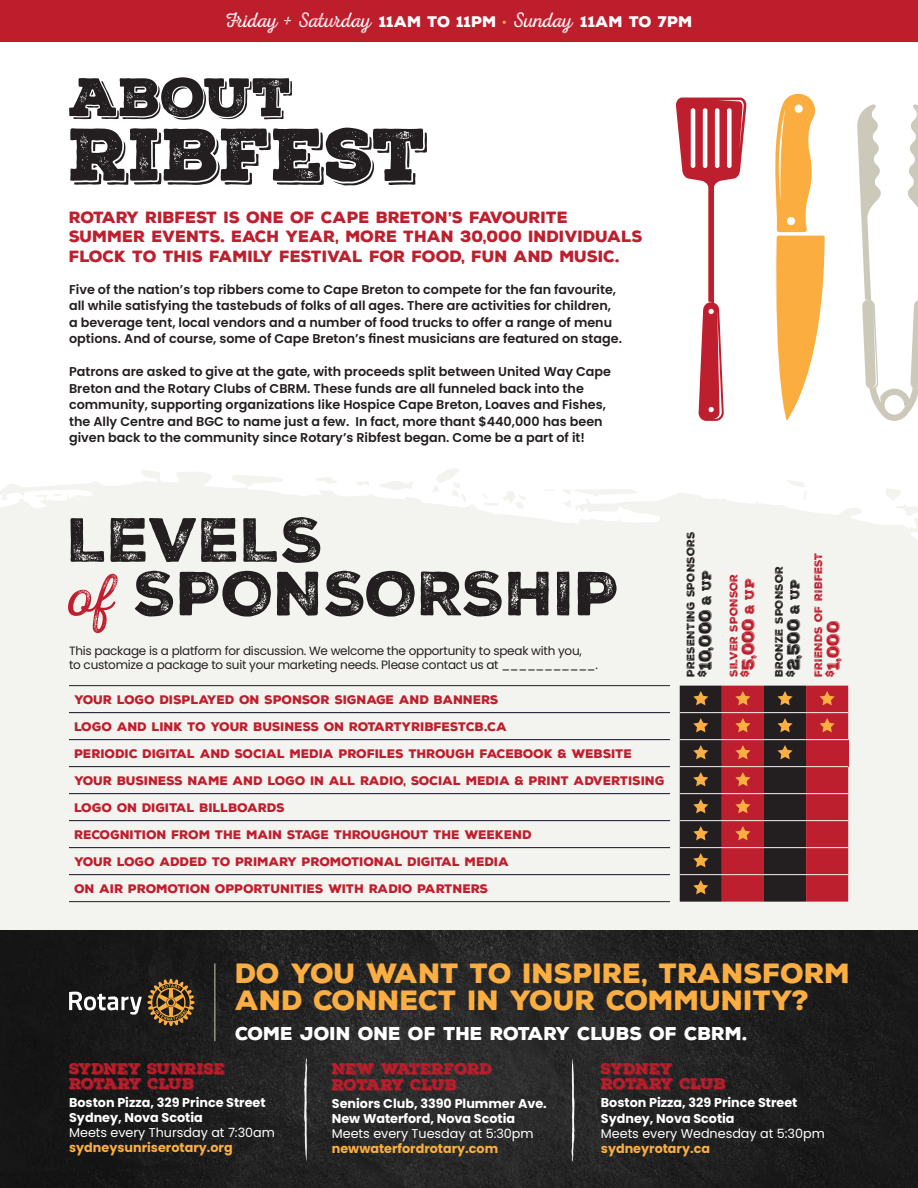
<style>
.page{position:relative;width:918px;height:1188px;background:#fff}
.page>*{position:absolute;margin:0;border:0;box-sizing:border-box;transform-origin:0 0}
.t1{font:72px "Nexa Rust Slab Black Shadow 1";color:#231f20}
.t2{font:60.3px "Nexa Rust Sans Black 2";color:#231f20}
.t3{font:52.5px "Nexa Rust Slab Black Shadow 1";color:#231f20}
.t4{font:900 27px "Nexa Rust Sans";color:#fbae42}
.t5{font:21px "Nexa Rust Script L 03";color:#fff}
.t6{font:900 18px "Nexa Rust Sans";color:#fff}
.t7{font:16.5px "Nexa Rust Slab Black Shadow 1";color:#231f20}
.t8{font:16.5px "Nexa Rust Slab Black Shadow 1";color:#be1f2e}
.t9{font:900 15.75px/19.5px "Nexa Rust Sans";color:#be1f2e}
.t10{font:15px "Nexa Rust Slab Black Shadow 01";letter-spacing:-.01em;color:#be1d2c}
.t11{font:15px "Nexa Rust Slab Black Shadow 01";letter-spacing:-.03em;color:#be1d2c}
.t12{font:600 12.75px/16.5px "Poppins";color:#231f20}
.t13{font:700 12.75px "Poppins";color:#fff}
.t14{font:12.75px "Poppins";color:#fff}
.t15{font:700 12.75px "Poppins";color:#fbae42}
.t16{font:900 12px "Nexa Rust Sans";color:#be1f2e}
.t17{font:12px "Poppins";letter-spacing:-.02em;color:#231f20}
.t18{font:10.5px "Nexa Rust Sans Black 2";letter-spacing:.01em;color:#231f20}
.t19{font:10.5px "Nexa Rust Sans Black 2";letter-spacing:.01em;color:#be1f2e}
.s1{font-family:"Nexa Rust Sans";font-weight:900;font-size:14.85px}
.s2{font-family:"Nexa Rust Sans";font-weight:900;font-size:14.85px;color:#fbae42}
.s3{font-family:"Nexa Rust Script L 03";color:#be1f2e}
.s4{font-size:12px}
</style>
<div class="page">
<svg style="left:0;top:470px;width:918px;height:207px;fill:#f3f3ef"></svg>
<svg style="left:378px;top:480px;width:36px;height:10px"></svg>
<svg style="left:886px;top:488px;width:32px;height:28px"></svg>
<svg style="left:316px;top:476px;width:22px;height:8px"></svg>
<svg style="left:357px;top:480px;width:13px;height:7px"></svg>
<svg style="left:562px;top:489px;width:76px;height:19px"></svg>
<svg style="left:432px;top:468px;width:35px;height:34px"></svg>
<svg style="left:786px;top:480px;width:20px;height:20px"></svg>
<svg style="left:54px;top:494px;width:8px;height:2px"></svg>
<svg style="left:483px;top:490px;width:43px;height:20px"></svg>
<svg style="left:74px;top:498px;width:21px;height:7px"></svg>
<svg style="left:122px;top:491px;width:8px;height:4px"></svg>
<svg style="left:2px;top:510px;width:8px;height:3px"></svg>
<div style="left:0;top:677px;width:918px;height:253px;background:#f3f3ef"></div>
<svg style="left:545px;top:679px;width:22px;height:6px"></svg>
<svg style="left:155px;top:669px;width:18px;height:4px"></svg>
<svg style="left:205px;top:664px;width:17px;height:7px"></svg>
<svg style="left:30px;top:676px;width:43px;height:8px"></svg>
<svg style="left:124px;top:687px;width:8px;height:3px"></svg>
<svg style="left:639px;top:661px;width:12px;height:5px"></svg>
<svg style="left:353px;top:687px;width:23px;height:10px"></svg>
<svg style="left:406px;top:684px;width:24px;height:7px"></svg>
<svg style="left:151px;top:697px;width:11px;height:8px"></svg>
<svg style="left:9px;top:704px;width:7px;height:8px"></svg>
<hr style="left:69px;top:712px;width:601px;height:1px;background:#0f112a">
<hr style="left:69px;top:739px;width:601px;height:1px;background:#0f112a">
<hr style="left:69px;top:766px;width:601px;height:1px;background:#0f112a">
<hr style="left:69px;top:793px;width:601px;height:1px;background:#0f112a">
<hr style="left:69px;top:820px;width:601px;height:1px;background:#0f112a">
<hr style="left:69px;top:847px;width:601px;height:1px;background:#0f112a">
<hr style="left:69px;top:874px;width:601px;height:1px;background:#0f112a">
<hr style="left:69px;top:685px;width:601px;height:1px;background:#231f20">
<hr style="left:69px;top:901px;width:601px;height:1px;background:#231f20">
<svg style="left:599px;top:677px;width:249px;height:225px"></svg>
<img style="left:0;top:930px;width:918px;height:258px">
<hr style="left:214px;top:963px;width:1px;height:78px;background:#ccc8ba">
<svg style="left:69px;top:979px;width:154px;height:90px"></svg>
<svg style="left:676px;top:98px;width:71px;height:323px"></svg>
<svg style="left:857px;top:104px;width:61px;height:317px"></svg>
<svg style="left:775px;top:93px;width:50px;height:328px"></svg>
<div style="left:0;top:0;width:918px;height:42px;background:#be1d2c"></div>
<svg style="left:304px;top:1058px;width:3px;height:104px"></svg>
<svg style="left:572px;top:1058px;width:3px;height:104px"></svg>
<p class="t5" style="left:225px;top:9px;width:469px">Friday + Saturday <span class="s1">11AM TO 11PM</span> <span class="s2">·</span> Sunday <span class="s1">11AM TO 7PM</span></p>
<p class="t3" style="left:69px;top:62px;width:225px">ABOUT</p>
<p class="t1" style="left:69px;top:106px;width:360px">RIBFEST</p>
<p class="t9" style="left:69px;top:208px;width:500px">ROTARY RIBFEST IS ONE OF CAPE BRETON’S FAVOURITE</p>
<p class="t9" style="left:69px;top:227px;width:575px">SUMMER EVENTS. EACH YEAR, MORE THAN 30,000 INDIVIDUALS<br>FLOCK TO THIS FAMILY FESTIVAL FOR FOOD, FUN AND MUSIC.</p>
<p class="t12" style="left:69px;top:281px;width:549px">Five of the nation’s top ribbers come to Cape Breton to compete for the fan favourite,</p>
<p class="t12" style="left:69px;top:298px;width:543px">all while satisfying the tastebuds of folks of all ages. There are activities for children,</p>
<p class="t12" style="left:69px;top:314px;width:554px">a beverage tent, local vendors and a number of food trucks to offer a range of menu options. And of course, some of Cape Breton’s finest musicians are featured on stage.</p>
<p class="t12" style="left:69px;top:364px;width:543px">Patrons are asked to give at the gate, with proceeds split between United Way Cape</p>
<p class="t12" style="left:69px;top:380px;width:538px">Breton and the Rotary Clubs of CBRM. These funds are all funneled back into the community, supporting organizations like Hospice Cape Breton, Loaves and Fishes,</p>
<p class="t12" style="left:69px;top:413px;width:535px">the Ally Centre and BGC to name just a few. In fact, more thant $440,000 has been</p>
<p class="t12" style="left:69px;top:430px;width:517px">given back to the community since Rotary’s Ribfest began. Come be a part of it!</p>
<p class="t2" style="left:68px;top:499px;width:258px">LEVELS</p>
<p class="t2" style="left:68px;top:553px;width:553px"><span class="s3">of</span> SPONSORSHIP</p>
<p class="t17" style="left:69px;top:644px;width:514px">This package is a platform for discussion. We welcome the opportunity to speak with you,</p>
<p class="t17" style="left:69px;top:658px;width:530px">to customize a package to suit your marketing needs. Please contact us at ___________.</p>
<p class="t16" style="left:74px;top:691px;width:426px">YOUR LOGO DISPLAYED ON SPONSOR SIGNAGE AND BANNERS</p>
<p class="t16" style="left:74px;top:718px;width:434px">LOGO AND LINK TO YOUR BUSINESS ON ROTARTYRIBFESTCB.CA</p>
<p class="t16" style="left:74px;top:745px;width:559px">PERIODIC DIGITAL AND SOCIAL MEDIA PROFILES THROUGH FACEBOOK &amp; WEBSITE</p>
<p class="t16" style="left:74px;top:772px;width:592px">YOUR BUSINESS NAME AND LOGO IN ALL RADIO, SOCIAL MEDIA &amp; PRINT ADVERTISING</p>
<p class="t16" style="left:74px;top:799px;width:212px">LOGO ON DIGITAL BILLBOARDS</p>
<p class="t16" style="left:74px;top:826px;width:459px">RECOGNITION FROM THE MAIN STAGE THROUGHOUT THE WEEKEND</p>
<p class="t16" style="left:74px;top:853px;width:436px">YOUR LOGO ADDED TO PRIMARY PROMOTIONAL DIGITAL MEDIA</p>
<p class="t16" style="left:74px;top:880px;width:415px">ON AIR PROMOTION OPPORTUNITIES WITH RADIO PARTNERS</p>
<p class="t18" style="left:683px;top:677px;width:147px;rotate:-90deg">PRESENTING SPONSORS</p>
<p class="t7" style="left:694px;top:677px;width:108px;rotate:-90deg"><sup>$</sup>10,000 <span class="s4">&amp; UP</span></p>
<p class="t19" style="left:726px;top:677px;width:105px;rotate:-90deg">SILVER SPONSOR</p>
<p class="t8" style="left:737px;top:677px;width:99px;rotate:-90deg"><sup>$</sup>5,000 <span class="s4">&amp; UP</span></p>
<p class="t18" style="left:772px;top:677px;width:113px;rotate:-90deg">BRONZE SPONSOR</p>
<p class="t7" style="left:782px;top:677px;width:99px;rotate:-90deg"><sup>$</sup>2,500 <span class="s4">&amp; UP</span></p>
<p class="t19" style="left:811px;top:677px;width:126px;rotate:-90deg">FRIENDS OF RIBFEST</p>
<p class="t8" style="left:822px;top:677px;width:57px;rotate:-90deg"><sup>$</sup>1,000</p>
<p class="t4" style="left:235px;top:955px;width:617px">DO YOU WANT TO INSPIRE, TRANSFORM</p>
<p class="t4" style="left:235px;top:982px;width:576px">AND CONNECT IN YOUR COMMUNITY?</p>
<p class="t6" style="left:235px;top:1021px;width:514px">COME JOIN ONE OF THE ROTARY CLUBS OF CBRM.</p>
<p class="t10" style="left:69px;top:1059px;width:157px">SYDNEY SUNRISE</p>
<p class="t11" style="left:69px;top:1074px;width:126px">ROTARY CLUB</p>
<p class="t13" style="left:69px;top:1096px;width:198px">Boston Pizza, 329 Prince Street</p>
<p class="t13" style="left:69px;top:1111px;width:135px">Sydney, Nova Scotia</p>
<p class="t14" style="left:69px;top:1126px;width:207px">Meets every Thursday at 7:30am</p>
<p class="t15" style="left:69px;top:1141px;width:165px">sydneysunriserotary.org</p>
<p class="t10" style="left:332px;top:1059px;width:162px">NEW WATERFORD</p>
<p class="t11" style="left:332px;top:1074px;width:126px">ROTARY CLUB</p>
<p class="t13" style="left:332px;top:1096px;width:216px">Seniors Club, 3390 Plummer Ave.</p>
<p class="t13" style="left:332px;top:1111px;width:185px">New Waterford, Nova Scotia</p>
<p class="t14" style="left:332px;top:1127px;width:203px">Meets every Tuesday at 5:30pm</p>
<p class="t15" style="left:332px;top:1142px;width:168px">newwaterfordrotary.com</p>
<p class="t10" style="left:601px;top:1059px;width:73px">SYDNEY</p>
<p class="t11" style="left:601px;top:1074px;width:126px">ROTARY CLUB</p>
<p class="t13" style="left:601px;top:1096px;width:198px">Boston Pizza, 329 Prince Street</p>
<p class="t13" style="left:601px;top:1111px;width:135px">Sydney, Nova Scotia</p>
<p class="t14" style="left:601px;top:1126px;width:225px">Meets every Wednesday at 5:30pm</p>
<p class="t15" style="left:601px;top:1142px;width:111px">sydneyrotary.ca</p>
</div>
